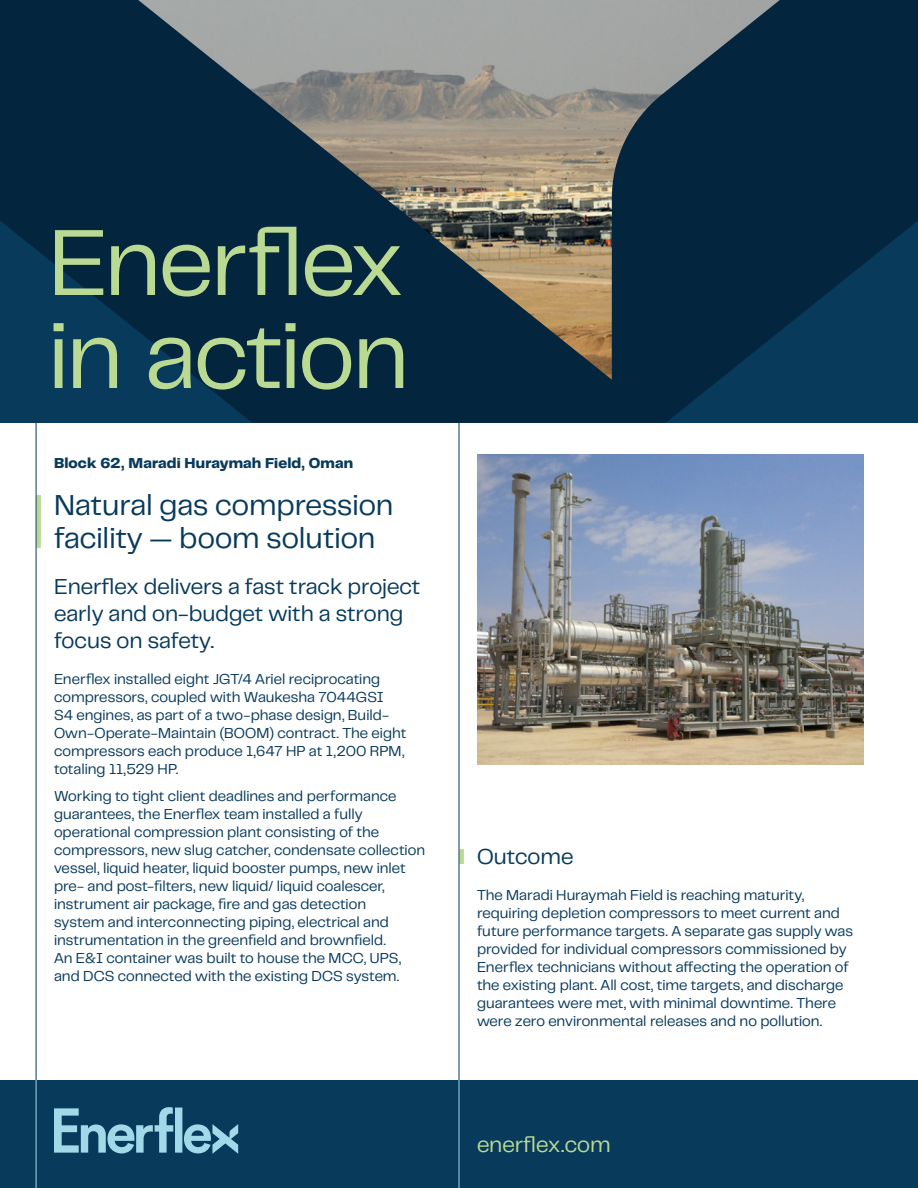
<style>
.page{position:relative;width:918px;height:1188px;background:#fff}
.page>*{position:absolute;margin:0;border:0;box-sizing:border-box;transform-origin:0 0}
.t1{font:97.5px/93px "PP Telegraf";letter-spacing:-.02em;color:#bada93}
.t2{font:30px/33px "PP Telegraf";color:#083a5c}
.t3{font:22.5px/27px "PP Telegraf";color:#083a5c}
.t4{font:22.5px "PP Telegraf";color:#bada93}
.t5{font:15px/18px "PP Telegraf";color:#083a5c}
.t6{font:800 15px "PP Telegraf";letter-spacing:.01em;color:#083a5c}
</style>
<div class="page">
<div style="left:0;top:1071px;width:918px;height:117px;background:#083a5c"></div>
<svg style="left:0;top:0;width:918px;height:423px;background:#2c4555"></svg>
<svg style="left:54px;top:1107px;width:184px;height:47px"></svg>
<div style="left:0;top:423px;width:918px;height:657px;background:#fff"></div>
<hr style="left:36px;top:1080px;width:1px;height:108px;background:#a2d9e9">
<img style="left:477px;top:455px;width:387px;height:310px">
<div style="left:36px;top:495px;width:5px;height:53px;background:#bada93"></div>
<div style="left:459px;top:849px;width:5px;height:15px;background:#bada93"></div>
<hr style="left:459px;top:423px;width:1px;height:765px;background:#083a5c">
<hr style="left:36px;top:423px;width:1px;height:657px;background:#083a5c">
<hr style="left:459px;top:1080px;width:1px;height:108px;background:#a2d9e9">
<h1 class="t1" style="left:48px;top:211px;width:362px">Enerflex in action</h1>
<p class="t6" style="left:54px;top:453px;width:301px">Block 62, Maradi Huraymah Field, Oman</p>
<h2 class="t2" style="left:54px;top:487px;width:341px">Natural gas compression facility — boom solution</h2>
<h3 class="t3" style="left:54px;top:572px;width:368px">Enerflex delivers a fast track project early and on-budget with a strong focus on safety.</h3>
<p class="t5" style="left:54px;top:669px;width:354px">Enerflex installed eight JGT/4 Ariel reciprocating compressors, coupled with Waukesha 7044GSI S4 engines, as part of a two-phase design, Build-Own-Operate-Maintain (BOOM) contract. The eight compressors each produce 1,647 HP at 1,200 RPM, totaling 11,529 HP.</p>
<p class="t5" style="left:54px;top:786px;width:373px">Working to tight client deadlines and performance guarantees, the Enerflex team installed a fully operational compression plant consisting of the compressors, new slug catcher, condensate collection vessel, liquid heater, liquid booster pumps, new inlet pre- and post-filters, new liquid/ liquid coalescer, instrument air package, fire and gas detection<br>system and interconnecting piping, electrical and instrumentation in the greenfield and brownfield.<br>An E&amp;I container was built to house the MCC, UPS, and DCS connected with the existing DCS system.</p>
<h3 class="t3" style="left:477px;top:842px;width:98px">Outcome</h3>
<p class="t5" style="left:477px;top:885px;width:378px">The Maradi Huraymah Field is reaching maturity, requiring depletion compressors to meet current and future performance targets. A separate gas supply was provided for individual compressors commissioned by Enerflex technicians without affecting the operation of the existing plant. All cost, time targets, and discharge guarantees were met, with minimal downtime. There were zero environmental releases and no pollution.</p>
<h3 class="t4" style="left:477px;top:1129px;width:135px">enerflex.com</h3>
</div>
